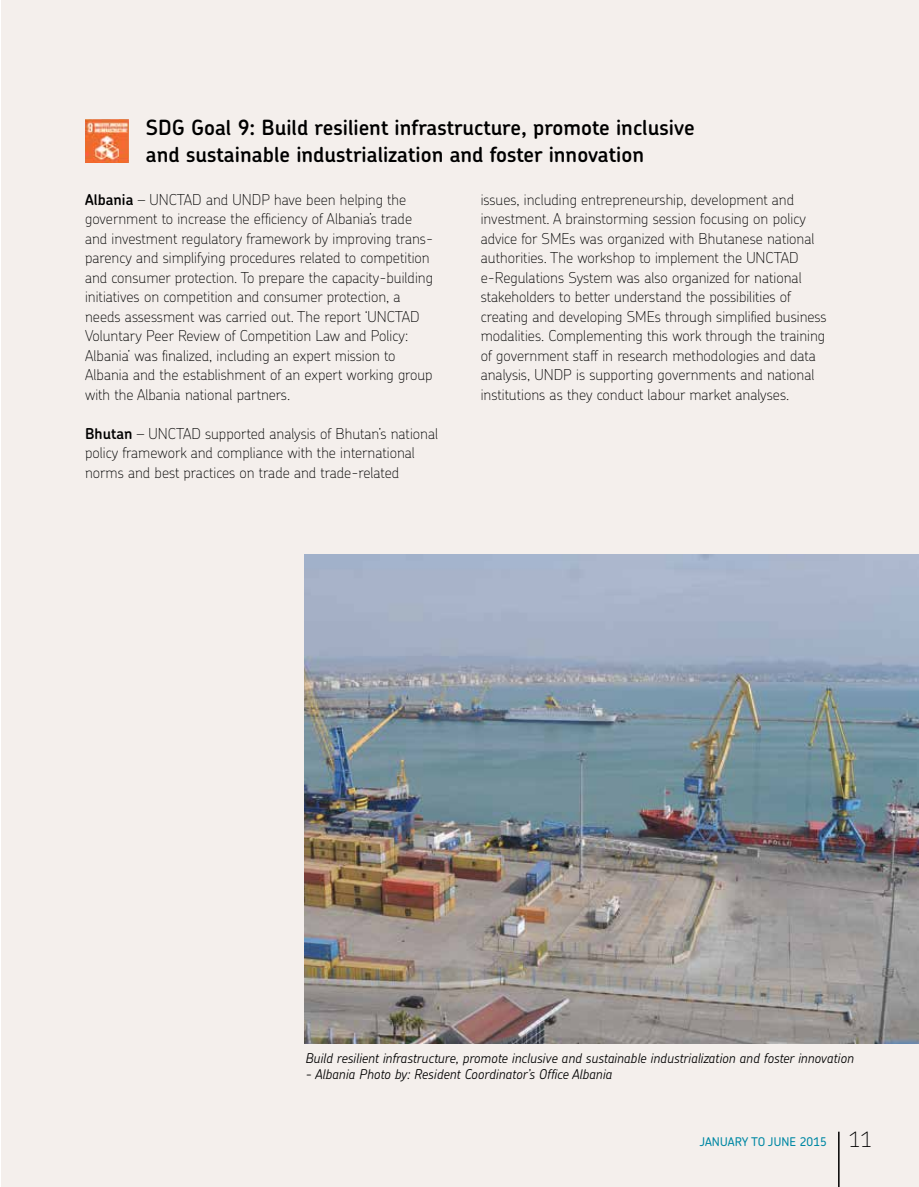
<style>
.page{position:relative;width:919px;height:1187px;background:#fff}
.page>*{position:absolute;margin:0;border:0;box-sizing:border-box;transform-origin:0 0}
.t1{font:600 21px/27px "Chevin Pro";color:#000}
.t2{font:100 15px/19.5px "Chevin Pro";color:#000}
.t3{font:italic 300 13.5px "Chevin Pro";color:#000}
.t4{font:500 12px "Chevin Pro";letter-spacing:.015em;color:#0088a4}
.s1{font-weight:600}
.s2{font-weight:100;font-size:21px;color:#000}
</style>
<div class="page">
<div style="left:1px;top:0;width:917px;height:1186px;background:#f4efec"></div>
<img style="left:304px;top:554px;width:614px;height:489px">
<hr style="left:838px;top:1131px;width:1px;height:55px;background:#000">
<img style="left:85px;top:119px;width:44px;height:44px">
<h1 class="t1" style="left:146px;top:113px;width:550px">SDG Goal 9: Build resilient infrastructure, promote inclusive and sustainable industrialization and foster innovation</h1>
<p class="t2" style="left:85px;top:189px;width:349px"><span class="s1">Albania</span> – UNCTAD and UNDP have been helping the government to increase the efficiency of Albania’s trade and investment regulatory framework by improving trans&shy;parency and simplifying procedures related to competition and consumer protection. To prepare the capacity-building initiatives on competition and consumer protection, a needs assessment was carried out. The report ‘UNCTAD Voluntary Peer Review of Competition Law and Policy:<br>Albania’ was finalized, including an expert mission to Albania and the establishment of an expert working group with the Albania national partners.</p>
<p class="t2" style="left:85px;top:423px;width:354px"><span class="s1">Bhutan</span> – UNCTAD supported analysis of Bhutan’s national policy framework and compliance with the international norms and best practices on trade and trade-related</p>
<p class="t2" style="left:480px;top:189px;width:347px">issues, including entrepreneurship, development and investment. A brainstorming session focusing on policy advice for SMEs was organized with Bhutanese national authorities. The workshop to implement the UNCTAD e-Regulations System was also organized for national stakeholders to better understand the possibilities of creating and developing SMEs through simplified business modalities. Complementing this work through the training of government staff in research methodologies and data analysis, UNDP is supporting governments and national institutions as they conduct labour market analyses.</p>
<p class="t3" style="left:305px;top:1049px;width:550px">Build resilient infrastructure, promote inclusive and sustainable industrialization and foster innovation</p>
<p class="t3" style="left:305px;top:1065px;width:308px">- Albania Photo by: Resident Coordinator’s Office Albania</p>
<p class="t4" style="left:699px;top:1133px;width:174px">JANUARY TO JUNE 2015 <span class="s2">11</span></p>
</div>
